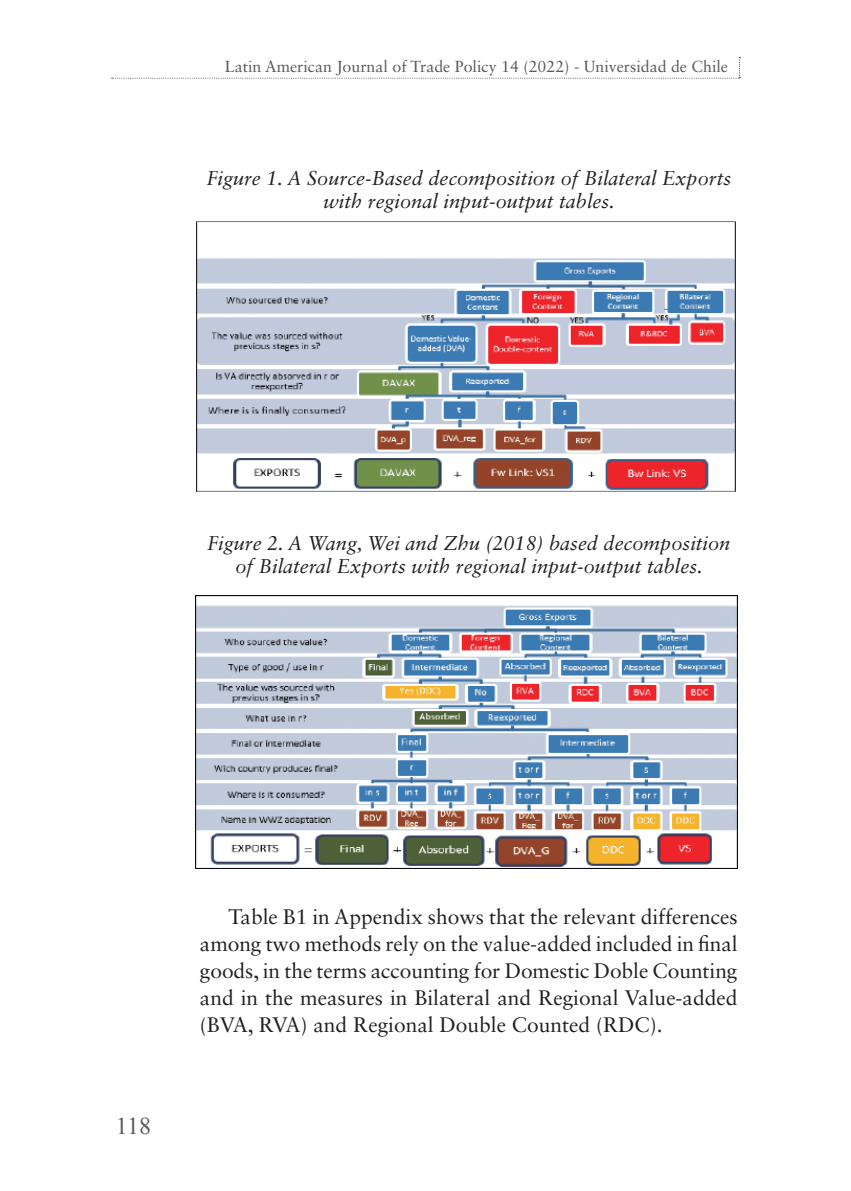
<style>
.page{position:relative;width:851px;height:1191px;background:#fff}
.page>*{position:absolute;margin:0;border:0;box-sizing:border-box;transform-origin:0 0}
.t1{font:24px "Times New Roman";color:#57585a}
.TEXTO_ARTICULO_ACADE{font:21px/27px "Sabon LT Std";color:#231f20;text-align:justify}
.TÍTULO_CUADRO_ACADE{font:italic 20px/23px "Sabon LT Std";color:#231f20;text-align:center}
.Cabecera_Izquierda_A{font:16px "Sabon LT Std";color:#57585a}
</style>
<div class="page">
<svg style="left:111px;top:57px;width:629px;height:22px"></svg>
<img style="left:196px;top:221px;width:540px;height:271px">
<img style="left:196px;top:595px;width:541px;height:274px">
<p class="Cabecera_Izquierda_A" style="left:225px;top:57px;width:504px">Latin American Journal of Trade Policy 14 (2022) - Universidad de Chile</p>
<p class="TÍTULO_CUADRO_ACADE" style="left:206px;top:166px;width:526px">Figure 1. A Source-Based decomposition of Bilateral Exports with regional input-output tables.</p>
<p class="TÍTULO_CUADRO_ACADE" style="left:207px;top:531px;width:524px">Figure 2. A Wang, Wei and Zhu (2018) based decomposition of Bilateral Exports with regional input-output tables.</p>
<p class="t1" style="left:116px;top:1109px;width:37px">118</p>
<p class="TEXTO_ARTICULO_ACADE" style="left:200px;top:902px;width:539px;text-indent:28px">Table B1 in Appendix shows that the relevant differences among two methods rely on the value-added included in final goods, in the terms accounting for Domestic Doble Counting and in the measures in Bilateral and Regional Value-added (BVA, RVA) and Regional Double Counted (RDC).</p>
</div>
